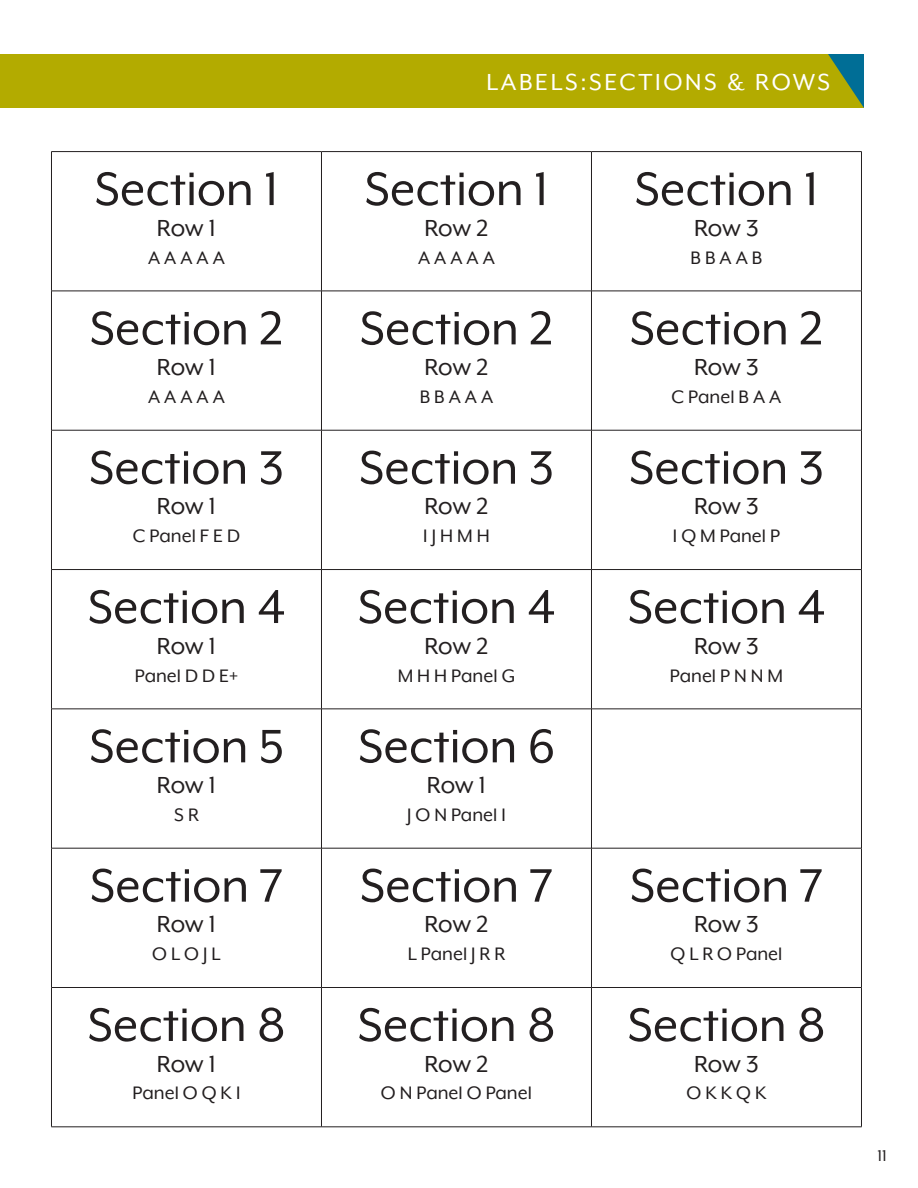
<style>
.page{position:relative;width:918px;height:1188px;background:#fff}
.page>*{position:absolute;margin:0;border:0;box-sizing:border-box;transform-origin:0 0}
.Lettter{font:54px "Mr Eaves XL Mod OT";color:#231f20}
.Count{font:27px "Mr Eaves XL Mod OT";letter-spacing:-.005em;color:#231f20}
.Page_Header{font:27px "Mr Eaves XL Mod OT";letter-spacing:.1em;color:#fff}
.Lettter-2{font:27px "Mr Eaves XL Mod OT";color:#231f20}
.Section{font:21px "Mr Eaves XL Mod OT";color:#231f20}
.t1{font:18px "Mr Eaves XL Mod OT";color:#231f20}
</style>
<div class="page">
<div style="left:0;top:54px;width:864px;height:54px;background:#b3ab00"></div>
<svg style="left:828px;top:54px;width:36px;height:54px"></svg>
<hr style="left:51px;top:151px;width:270px;height:1px;background:#231f20">
<hr style="left:51px;top:152px;width:1px;height:139px;background:#231f20">
<hr style="left:321px;top:151px;width:270px;height:1px;background:#231f20">
<hr style="left:321px;top:152px;width:1px;height:139px;background:#231f20">
<hr style="left:591px;top:151px;width:271px;height:1px;background:#231f20">
<hr style="left:591px;top:152px;width:1px;height:139px;background:#231f20">
<hr style="left:861px;top:152px;width:1px;height:139px;background:#231f20">
<hr style="left:51px;top:291px;width:270px;height:1px;background:#231f20">
<hr style="left:51px;top:291px;width:1px;height:139px;background:#231f20">
<hr style="left:321px;top:291px;width:270px;height:1px;background:#231f20">
<hr style="left:321px;top:291px;width:1px;height:139px;background:#231f20">
<hr style="left:591px;top:291px;width:271px;height:1px;background:#231f20">
<hr style="left:591px;top:291px;width:1px;height:139px;background:#231f20">
<hr style="left:861px;top:291px;width:1px;height:139px;background:#231f20">
<hr style="left:51px;top:430px;width:270px;height:1px;background:#231f20">
<hr style="left:51px;top:430px;width:1px;height:139px;background:#231f20">
<hr style="left:321px;top:430px;width:270px;height:1px;background:#231f20">
<hr style="left:321px;top:430px;width:1px;height:139px;background:#231f20">
<hr style="left:591px;top:430px;width:271px;height:1px;background:#231f20">
<hr style="left:591px;top:430px;width:1px;height:139px;background:#231f20">
<hr style="left:861px;top:430px;width:1px;height:139px;background:#231f20">
<hr style="left:51px;top:569px;width:270px;height:1px;background:#231f20">
<hr style="left:51px;top:570px;width:1px;height:139px;background:#231f20">
<hr style="left:321px;top:569px;width:270px;height:1px;background:#231f20">
<hr style="left:321px;top:570px;width:1px;height:139px;background:#231f20">
<hr style="left:591px;top:569px;width:271px;height:1px;background:#231f20">
<hr style="left:591px;top:570px;width:1px;height:139px;background:#231f20">
<hr style="left:861px;top:570px;width:1px;height:139px;background:#231f20">
<hr style="left:51px;top:709px;width:270px;height:1px;background:#231f20">
<hr style="left:51px;top:709px;width:1px;height:139px;background:#231f20">
<hr style="left:321px;top:709px;width:270px;height:1px;background:#231f20">
<hr style="left:321px;top:709px;width:1px;height:139px;background:#231f20">
<hr style="left:591px;top:709px;width:271px;height:1px;background:#231f20">
<hr style="left:591px;top:709px;width:1px;height:139px;background:#231f20">
<hr style="left:861px;top:709px;width:1px;height:139px;background:#231f20">
<hr style="left:51px;top:848px;width:270px;height:1px;background:#231f20">
<hr style="left:51px;top:848px;width:1px;height:139px;background:#231f20">
<hr style="left:321px;top:848px;width:270px;height:1px;background:#231f20">
<hr style="left:321px;top:848px;width:1px;height:139px;background:#231f20">
<hr style="left:591px;top:848px;width:271px;height:1px;background:#231f20">
<hr style="left:591px;top:848px;width:1px;height:139px;background:#231f20">
<hr style="left:861px;top:848px;width:1px;height:139px;background:#231f20">
<hr style="left:51px;top:987px;width:270px;height:1px;background:#231f20">
<hr style="left:51px;top:988px;width:1px;height:139px;background:#231f20">
<hr style="left:321px;top:987px;width:270px;height:1px;background:#231f20">
<hr style="left:321px;top:988px;width:1px;height:139px;background:#231f20">
<hr style="left:591px;top:987px;width:271px;height:1px;background:#231f20">
<hr style="left:591px;top:988px;width:1px;height:139px;background:#231f20">
<hr style="left:861px;top:988px;width:1px;height:139px;background:#231f20">
<hr style="left:51px;top:1127px;width:270px;height:1px;background:#231f20">
<hr style="left:321px;top:1127px;width:270px;height:1px;background:#231f20">
<hr style="left:591px;top:1127px;width:271px;height:1px;background:#231f20">
<p class="Lettter" style="left:95px;top:159px;width:185px">Section 1</p>
<p class="Count" style="left:157px;top:213px;width:61px">Row 1</p>
<p class="Section" style="left:148px;top:246px;width:78px">A A A A A</p>
<p class="Lettter" style="left:90px;top:299px;width:195px">Section 2</p>
<p class="Count" style="left:157px;top:352px;width:61px">Row 1</p>
<p class="Section" style="left:148px;top:385px;width:78px">A A A A A</p>
<p class="Lettter" style="left:89px;top:438px;width:196px">Section 3</p>
<p class="Count" style="left:157px;top:492px;width:61px">Row 1</p>
<p class="Section" style="left:133px;top:524px;width:109px">C Panel F E D</p>
<p class="Lettter" style="left:88px;top:577px;width:199px">Section 4</p>
<p class="Count" style="left:157px;top:631px;width:61px">Row 1</p>
<p class="Section" style="left:135px;top:664px;width:105px">Panel D D E+</p>
<p class="Lettter" style="left:89px;top:717px;width:196px">Section 5</p>
<p class="Count" style="left:157px;top:770px;width:61px">Row 1</p>
<p class="Section" style="left:174px;top:803px;width:26px">S R</p>
<p class="Lettter" style="left:90px;top:856px;width:195px">Section 7</p>
<p class="Count" style="left:157px;top:910px;width:61px">Row 1</p>
<p class="Section" style="left:152px;top:942px;width:70px">O L O J L</p>
<p class="Lettter" style="left:88px;top:995px;width:199px">Section 8</p>
<p class="Count" style="left:157px;top:1049px;width:61px">Row 1</p>
<p class="Section" style="left:133px;top:1082px;width:109px">Panel O Q K I</p>
<p class="Page_Header" style="left:486px;top:68px;width:345px">LABELS:SECTIONS &amp; ROWS</p>
<p class="Lettter" style="left:365px;top:159px;width:185px">Section 1</p>
<p class="Count" style="left:424px;top:213px;width:66px">Row 2</p>
<p class="Section" style="left:418px;top:246px;width:78px">A A A A A</p>
<p class="Lettter" style="left:360px;top:299px;width:195px">Section 2</p>
<p class="Count" style="left:424px;top:352px;width:66px">Row 2</p>
<p class="Section" style="left:420px;top:385px;width:75px">B B A A A</p>
<p class="Lettter" style="left:359px;top:438px;width:196px">Section 3</p>
<p class="Count" style="left:424px;top:492px;width:66px">Row 2</p>
<p class="Section" style="left:423px;top:524px;width:68px">I J H M H</p>
<p class="Lettter" style="left:358px;top:577px;width:199px">Section 4</p>
<p class="Count" style="left:424px;top:631px;width:66px">Row 2</p>
<p class="Section" style="left:398px;top:664px;width:119px">M H H Panel G</p>
<p class="Lettter" style="left:358px;top:717px;width:198px">Section 6</p>
<p class="Count" style="left:427px;top:770px;width:61px">Row 1</p>
<p class="Section" style="left:407px;top:803px;width:100px">J O N Panel I</p>
<p class="Lettter" style="left:360px;top:856px;width:195px">Section 7</p>
<p class="Count" style="left:424px;top:910px;width:66px">Row 2</p>
<p class="Section" style="left:408px;top:942px;width:99px">L Panel J R R</p>
<p class="Lettter" style="left:358px;top:995px;width:199px">Section 8</p>
<p class="Count" style="left:424px;top:1049px;width:66px">Row 2</p>
<p class="Section" style="left:381px;top:1082px;width:153px">O N Panel O Panel</p>
<p class="Lettter" style="left:635px;top:159px;width:185px">Section 1</p>
<p class="Count" style="left:694px;top:213px;width:66px">Row 3</p>
<p class="Section" style="left:691px;top:246px;width:73px">B B A A B</p>
<p class="Lettter" style="left:630px;top:299px;width:195px">Section 2</p>
<p class="Count" style="left:694px;top:352px;width:66px">Row 3</p>
<p class="Section" style="left:672px;top:385px;width:111px">C Panel B A A</p>
<p class="Lettter" style="left:629px;top:438px;width:196px">Section 3</p>
<p class="Count" style="left:694px;top:492px;width:66px">Row 3</p>
<p class="Section" style="left:673px;top:524px;width:109px">I Q M Panel P</p>
<p class="Lettter" style="left:628px;top:577px;width:199px">Section 4</p>
<p class="Lettter-2" style="left:694px;top:631px;width:66px">Row 3</p>
<p class="Section" style="left:670px;top:664px;width:115px">Panel P N N M</p>
<p class="Lettter" style="left:630px;top:856px;width:195px">Section 7</p>
<p class="Count" style="left:694px;top:910px;width:66px">Row 3</p>
<p class="Section" style="left:671px;top:942px;width:113px">Q L R O Panel</p>
<p class="Lettter" style="left:628px;top:995px;width:199px">Section 8</p>
<p class="Count" style="left:694px;top:1049px;width:66px">Row 3</p>
<p class="Section" style="left:687px;top:1082px;width:81px">O K K Q K</p>
<p class="t1" style="left:878px;top:1146px;width:11px">11</p>
</div>
